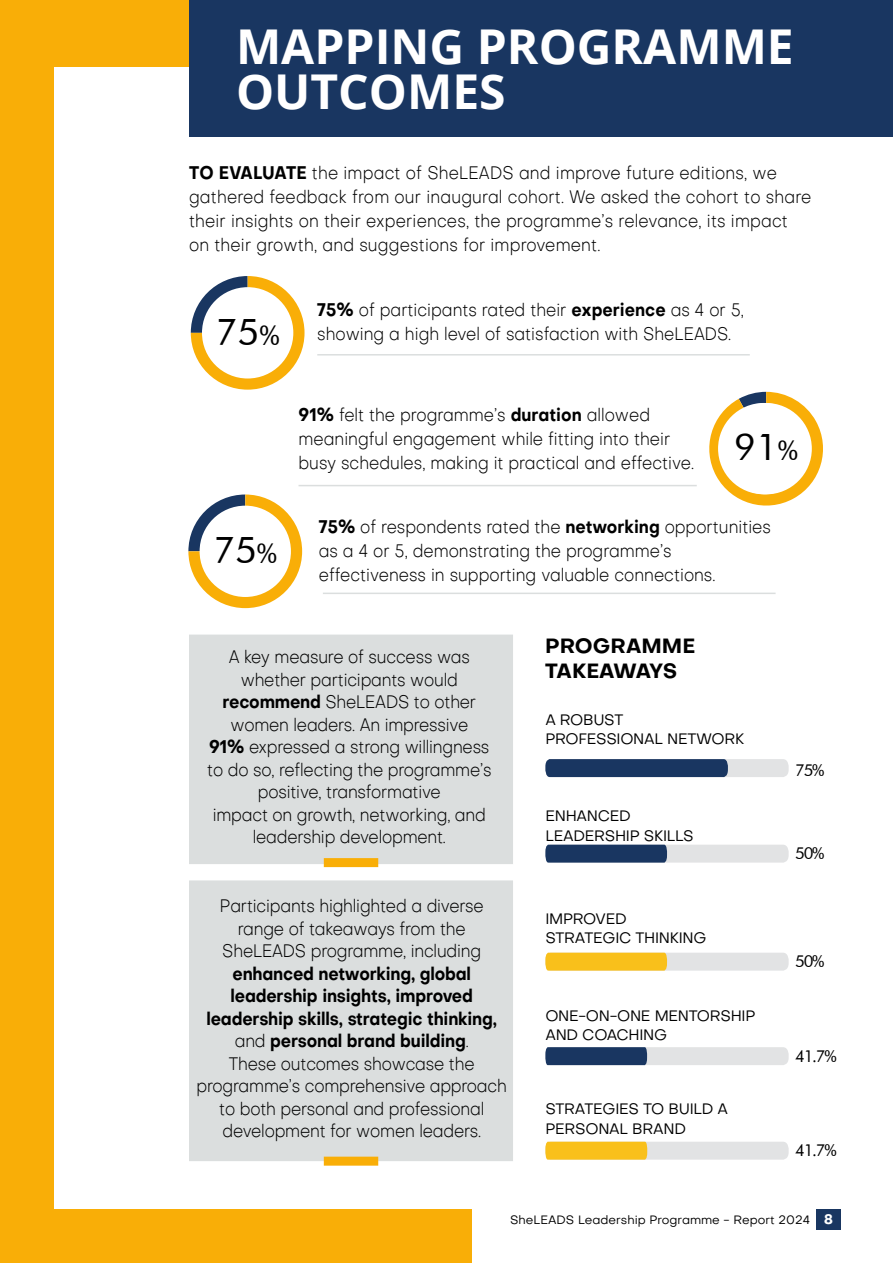
<style>
.page{position:relative;width:893px;height:1263px;background:#fff}
.page>*{position:absolute;margin:0;border:0;box-sizing:border-box;transform-origin:0 0}
.t1{font:700 48px/45px "Open Sans";color:#fff}
.t2{font:36.9px "Futura BT";color:#000}
.t3{font:700 20.25px/24.9px "Objective";color:#000}
.t4{font:300 18px/22.5px "Objective";letter-spacing:-.01em;color:#000;scale:.9 1}
.t5{font:300 18px/24px "Objective";letter-spacing:.01em;color:#000;scale:.9 1}
.t6{font:16.5px "Futura BT";letter-spacing:-.07em;color:#000}
.t7{font:15px/19.5px "Objective";letter-spacing:-.02em;color:#000}
.t8{font:12px "Objective";color:#000}
.s1{font-weight:700}
.s2{font-size:27.3px}
.s3{font-weight:700;font-size:13.5px;color:#fff}
</style>
<div class="page">
<div style="left:816px;top:1209px;width:25px;height:21px;background:#193661"></div>
<div style="left:0;top:0;width:472px;height:1262px;background:#f9ae07"></div>
<div style="left:54px;top:68px;width:526px;height:1141px;background:#fff"></div>
<div style="left:189px;top:0;width:704px;height:136px;background:#193661"></div>
<svg style="left:191px;top:276px;width:113px;height:114px"></svg>
<div style="left:202px;top:287px;width:91px;height:91px;background:#fff;border-radius:50%"></div>
<svg style="left:188px;top:494px;width:114px;height:114px"></svg>
<div style="left:200px;top:506px;width:91px;height:91px;background:#fff;border-radius:50%"></div>
<svg style="left:709px;top:392px;width:114px;height:114px"></svg>
<svg style="left:720px;top:403px;width:92px;height:91px"></svg>
<div style="left:718px;top:403px;width:91px;height:91px;background:#fff;border-radius:50%"></div>
<div style="left:189px;top:634px;width:324px;height:230px;background:#dbdede;border:2px solid #dbdede"></div>
<div style="left:189px;top:880px;width:324px;height:281px;background:#dbdede"></div>
<hr style="left:317px;top:354px;width:433px;height:2px;background:#dbdede">
<hr style="left:299px;top:485px;width:398px;height:1px;background:#dbdede">
<hr style="left:323px;top:593px;width:453px;height:1px;background:#dbdede">
<div style="left:324px;top:858px;width:54px;height:9px;background:#f9ae07"></div>
<div style="left:324px;top:1157px;width:54px;height:9px;background:#f9ae07"></div>
<svg style="left:545px;top:759px;width:244px;height:18px"></svg>
<svg style="left:545px;top:845px;width:244px;height:18px"></svg>
<svg style="left:545px;top:1047px;width:244px;height:18px"></svg>
<svg style="left:545px;top:953px;width:244px;height:17px"></svg>
<svg style="left:545px;top:1142px;width:244px;height:17px"></svg>
<h1 class="t1" style="left:236px;top:26px;width:559px">MAPPING PROGRAMME<br>OUTCOMES</h1>
<p class="t5" style="left:189px;top:162px;width:693px"><span class="s1">TO EVALUATE</span> the impact of SheLEADS and improve future editions, we gathered feedback from our inaugural cohort. We asked the cohort to share their insights on their experiences, the programme’s relevance, its impact on their growth, and suggestions for improvement.</p>
<h2 class="t2" style="left:216px;top:317px;width:65px">75<span class="s2">%</span></h2>
<p class="t4" style="left:317px;top:299px;width:476px;line-height:24px"><span class="s1">75%</span> of participants rated their <span class="s1">experience</span> as 4 or 5, showing a high level of satisfaction with SheLEADS.</p>
<h2 class="t2" style="left:213px;top:535px;width:65px">75<span class="s2">%</span></h2>
<p class="t4" style="left:299px;top:404px;width:441px;line-height:24px"><span class="s1">91%</span> felt the programme’s <span class="s1">duration</span> allowed meaningful engagement while fitting into their busy schedules, making it practical and effective.</p>
<h2 class="t2" style="left:734px;top:432px;width:65px">91<span class="s2">%</span></h2>
<p class="t4" style="left:319px;top:516px;width:504px;line-height:24px"><span class="s1">75%</span> of respondents rated the <span class="s1">networking</span> opportunities as a 4 or 5, demonstrating the programme’s effectiveness in supporting valuable connections.</p>
<p class="t4" style="left:207px;top:647px;width:317px;text-align:center">A key measure of success was whether participants would <span class="s1">recommend</span> SheLEADS to other women leaders. An impressive<br><span class="s1">91%</span> expressed a strong willingness to do so, reflecting the programme’s positive, transformative<br>impact on growth, networking, and leadership development.</p>
<p class="t4" style="left:220px;top:896px;width:294px;text-align:center">Participants highlighted a diverse range of takeaways from the<br>SheLEADS programme, including</p>
<p class="t4" style="left:197px;top:964px;width:346px;text-align:center"><span class="s1">enhanced networking, global leadership insights, improved leadership skills, strategic thinking, </span>and <span class="s1">personal brand building</span>.<br>These outcomes showcase the programme’s comprehensive approach to both personal and professional development for women leaders.</p>
<p class="t3" style="left:545px;top:635px;width:152px">PROGRAMME<br>TAKEAWAYS</p>
<p class="t7" style="left:545px;top:711px;width:200px">A ROBUST<br>PROFESSIONAL NETWORK</p>
<p class="t7" style="left:545px;top:808px;width:150px">ENHANCED<br>LEADERSHIP SKILLS</p>
<p class="t7" style="left:545px;top:910px;width:162px">IMPROVED<br>STRATEGIC THINKING</p>
<p class="t7" style="left:545px;top:1007px;width:212px">ONE-ON-ONE MENTORSHIP<br>AND COACHING</p>
<p class="t7" style="left:545px;top:1101px;width:184px">STRATEGIES TO BUILD A<br>PERSONAL BRAND</p>
<p class="t6" style="left:795px;top:764px;width:31px">75%</p>
<p class="t6" style="left:795px;top:847px;width:31px">50%</p>
<p class="t6" style="left:795px;top:954px;width:31px">50%</p>
<p class="t6" style="left:795px;top:1049px;width:43px">41.7%</p>
<p class="t6" style="left:795px;top:1143px;width:43px">41.7%</p>
<p class="t8" style="left:510px;top:1215px;width:325px">SheLEADS Leadership Programme - Report 2024 <span class="s3">8</span></p>
</div>
